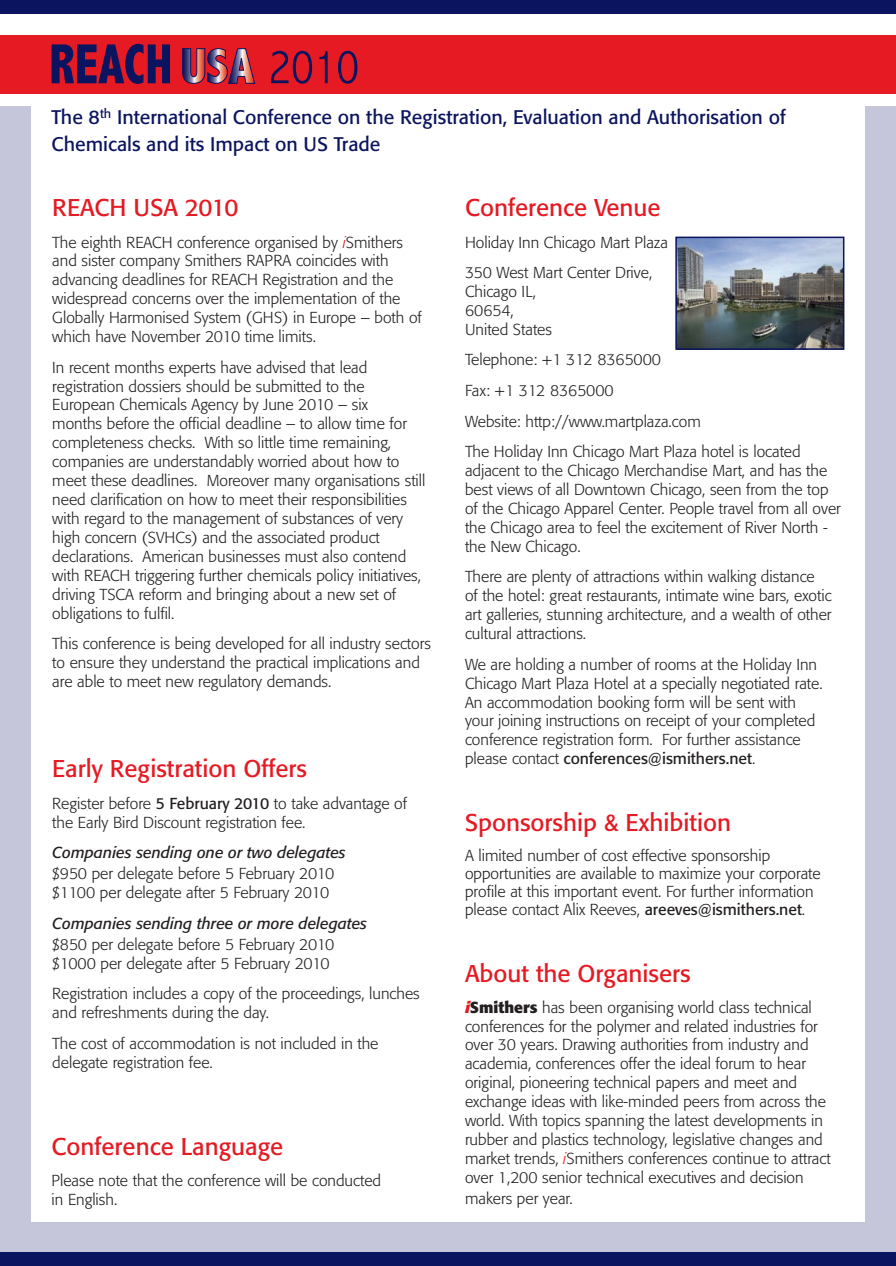
<style>
.page{position:relative;width:896px;height:1266px;background:#fff}
.page>*{position:absolute;margin:0;border:0;box-sizing:border-box;transform-origin:0 0}
.t1{font:24px "Formata";color:#e51a23}
.t2{font:19.5px/26.1px "Formata";color:#0b145e}
.t3{font:300 15.75px/18.9px "Formata";color:#231f20}
.t4{font:italic 15.75px "Formata";color:#231f20}
.s1{font-style:italic;color:#e51a23}
.s2{font-weight:400}
.s3{font-weight:700;font-style:italic;color:#e51a23}
.s4{font-weight:700}
</style>
<div class="page">
<div style="left:0;top:106px;width:895px;height:1159px;background:#c6c6db"></div>
<div style="left:31px;top:93px;width:833px;height:1128px;background:#fff"></div>
<div style="left:0;top:0;width:895px;height:14px;background:#0b145e"></div>
<div style="left:0;top:35px;width:895px;height:58px;background:#e51a23"></div>
<div style="left:0;top:1251px;width:895px;height:14px;background:#0b145e"></div>
<svg style="left:52px;top:44px;width:118px;height:40px"></svg>
<svg style="left:182px;top:48px;width:73px;height:36px"></svg>
<svg style="left:271px;top:51px;width:86px;height:33px"></svg>
<img style="left:678px;top:239px;width:163px;height:108px">
<div style="left:675px;top:236px;width:169px;height:114px;border:2px solid #0b145e"></div>
<p class="t2" style="left:52px;top:106px;width:735px">The 8<sup>th</sup> International Conference on the Registration, Evaluation and Authorisation of<br>Chemicals and its Impact on US Trade</p>
<h1 class="t1" style="left:52px;top:197px;width:188px">REACH USA 2010</h1>
<p class="t3" style="left:52px;top:234px;width:371px">The eighth REACH conference organised by <span class="s1">i</span>Smithers and sister company Smithers RAPRA coincides with advancing deadlines for REACH Registration and the widespread concerns over the implementation of the Globally Harmonised System (GHS) in Europe – both of which have November 2010 time limits.</p>
<p class="t3" style="left:52px;top:359px;width:374px">In recent months experts have advised that lead registration dossiers should be submitted to the European Chemicals Agency by June 2010 – six<br>months before the official deadline – to allow time for completeness checks. With so little time remaining, companies are understandably worried about how to meet these deadlines. Moreover many organisations still need clarification on how to meet their responsibilities with regard to the management of substances of very high concern (SVHCs) and the associated product declarations. American businesses must also contend with REACH triggering further chemicals policy initiatives, driving TSCA reform and bringing about a new set of obligations to fulfil.</p>
<p class="t3" style="left:52px;top:635px;width:380px">This conference is being developed for all industry sectors to ensure they understand the practical implications and are able to meet new regulatory demands.</p>
<h1 class="t1" style="left:52px;top:758px;width:256px">Early Registration Offers</h1>
<p class="t3" style="left:52px;top:795px;width:356px">Register before <span class="s2">5 February 2010</span> to take advantage of the Early Bird Discount registration fee.</p>
<p class="t4" style="left:52px;top:845px;width:295px">Companies sending one or two delegates</p>
<p class="t3" style="left:52px;top:865px;width:283px">$950 per delegate before 5 February 2010 $1100 per delegate after 5 February 2010</p>
<p class="t4" style="left:52px;top:916px;width:316px">Companies sending three or more delegates</p>
<p class="t3" style="left:52px;top:936px;width:283px">$850 per delegate before 5 February 2010 $1000 per delegate after 5 February 2010</p>
<p class="t3" style="left:52px;top:985px;width:369px">Registration includes a copy of the proceedings, lunches and refreshments during the day.</p>
<p class="t3" style="left:52px;top:1035px;width:327px">The cost of accommodation is not included in the delegate registration fee.</p>
<h1 class="t1" style="left:52px;top:1135px;width:233px">Conference Language</h1>
<p class="t3" style="left:52px;top:1172px;width:331px">Please note that the conference will be conducted in English.</p>
<h1 class="t1" style="left:465px;top:197px;width:197px">Conference Venue</h1>
<p class="t3" style="left:465px;top:228px;width:204px;line-height:30.6px">Holiday Inn Chicago Mart Plaza<br>350 West Mart Center Drive,</p>
<p class="t3" style="left:465px;top:283px;width:88px">Chicago IL,<br>60654,<br>United States</p>
<p class="t3" style="left:465px;top:346px;width:337px;line-height:30.6px">Telephone: +1 312 8365000<br>Fax: +1 312 8365000<br>Website: http://www.martplaza.com<br>The Holiday Inn Chicago Mart Plaza hotel is located</p>
<p class="t3" style="left:465px;top:462px;width:377px">adjacent to the Chicago Merchandise Mart, and has the best views of all Downtown Chicago, seen from the top of the Chicago Apparel Center. People travel from all over the Chicago area to feel the excitement of River North - the New Chicago.</p>
<p class="t3" style="left:465px;top:568px;width:368px">There are plenty of attractions within walking distance of the hotel: great restaurants, intimate wine bars, exotic art galleries, stunning architecture, and a wealth of other cultural attractions.</p>
<p class="t3" style="left:465px;top:656px;width:359px">We are holding a number of rooms at the Holiday Inn Chicago Mart Plaza Hotel at a specially negotiated rate.<br>An accommodation booking form will be sent with your joining instructions on receipt of your completed conference registration form. For further assistance please contact <span class="s2">conferences@ismithers.net</span>.</p>
<h1 class="t1" style="left:465px;top:812px;width:267px">Sponsorship &amp; Exhibition</h1>
<p class="t3" style="left:465px;top:847px;width:357px;line-height:17.9px">A limited number of cost effective sponsorship opportunities are available to maximize your corporate profile at this important event. For further information please contact Alix Reeves, <span class="s2">areeves@ismithers.net</span>.</p>
<h1 class="t1" style="left:465px;top:962px;width:227px">About the Organisers</h1>
<p class="t3" style="left:465px;top:998px;width:367px"><span class="s3">i</span><span class="s4">Smithers</span> has been organising world class technical conferences for the polymer and related industries for over 30 years. Drawing authorities from industry and academia, conferences offer the ideal forum to hear original, pioneering technical papers and meet and exchange ideas with like-minded peers from across the world. With topics spanning the latest developments in rubber and plastics technology, legislative changes and market trends, <span class="s1">i</span>Smithers conferences continue to attract over 1,200 senior technical executives and decision</p>
<p class="t3" style="left:465px;top:1190px;width:109px">makers per year.</p>
</div>
